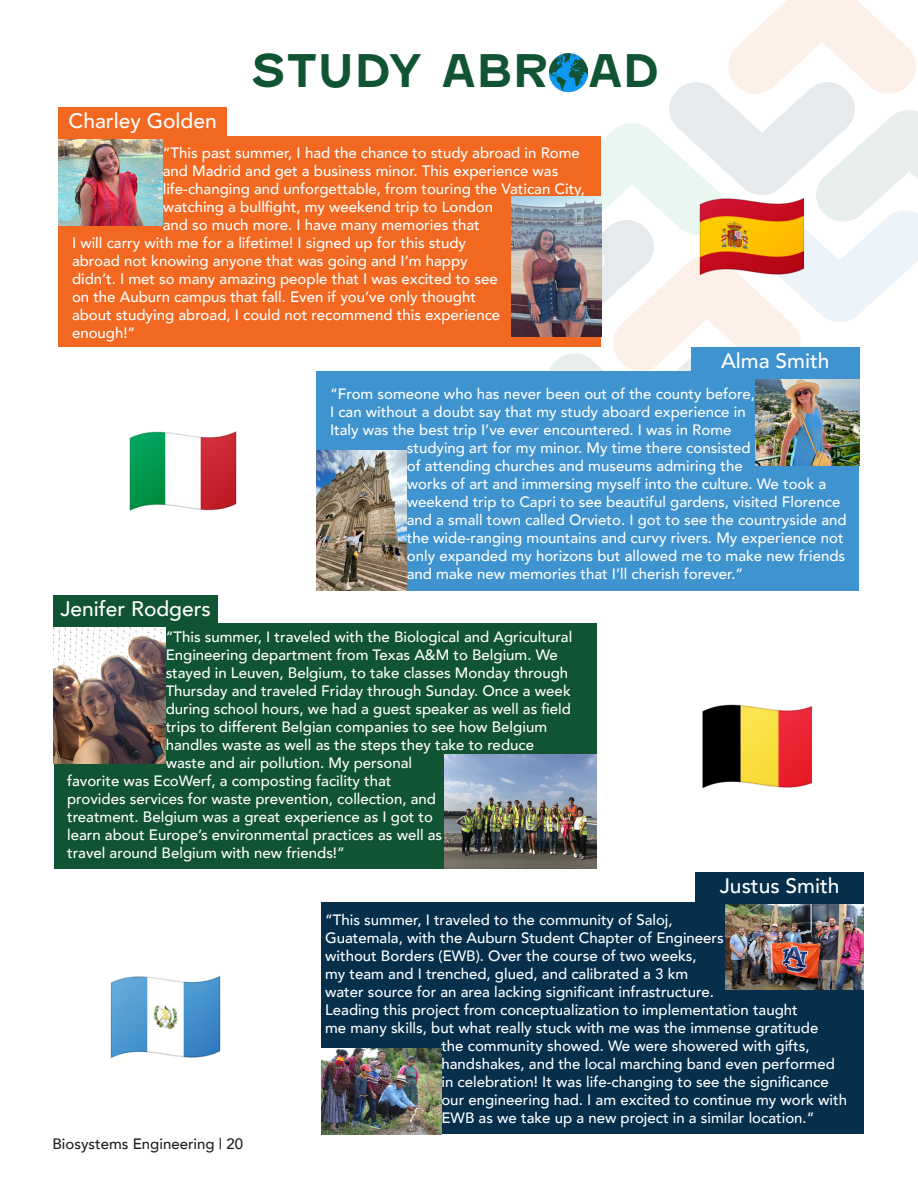
<style>
.page{position:relative;width:918px;height:1188px;background:#fff}
.page>*{position:absolute;margin:0;border:0;box-sizing:border-box;transform-origin:0 0}
.Titles{font:700 45px "Fenwick Rg";letter-spacing:-.01em;color:#115433}
.Body{font:500 21px "Avenir";color:#fff}
.Body-2{font:500 15px/18px "Avenir";color:#fff}
.t1{font:500 15px "Avenir";color:#231f20}
</style>
<div class="page">
<img style="left:602px;top:123px;width:98px;height:111px">
<img style="left:549px;top:353px;width:55px;height:18px">
<img style="left:670px;top:83px;width:184px;height:111px">
<img style="left:602px;top:220px;width:51px;height:84px">
<img style="left:728px;top:0;width:187px;height:94px">
<img style="left:614px;top:256px;width:186px;height:115px">
<img style="left:747px;top:210px;width:171px;height:112px">
<div style="left:58px;top:136px;width:544px;height:211px;background:#f36821"></div>
<div style="left:316px;top:371px;width:544px;height:220px;background:#3f93cf"></div>
<div style="left:54px;top:623px;width:543px;height:246px;background:#115433"></div>
<div style="left:321px;top:902px;width:543px;height:232px;background:#062f4c"></div>
<img style="left:550px;top:53px;width:38px;height:38px">
<img style="left:511px;top:196px;width:91px;height:141px">
<img style="left:58px;top:139px;width:105px;height:86px">
<img style="left:755px;top:379px;width:105px;height:86px">
<img style="left:316px;top:451px;width:91px;height:140px">
<img style="left:53px;top:627px;width:113px;height:137px">
<img style="left:444px;top:754px;width:153px;height:115px">
<img style="left:725px;top:904px;width:139px;height:86px">
<img style="left:321px;top:1049px;width:120px;height:86px">
<div style="left:58px;top:107px;width:169px;height:32px;background:#f36821"></div>
<div style="left:691px;top:347px;width:169px;height:32px;background:#3f93cf"></div>
<div style="left:53px;top:595px;width:165px;height:32px;background:#115433"></div>
<div style="left:696px;top:872px;width:168px;height:32px;background:#062f4c"></div>
<img style="left:700px;top:184px;width:104px;height:105px">
<img style="left:130px;top:431px;width:106px;height:80px">
<img style="left:110px;top:976px;width:111px;height:82px">
<img style="left:702px;top:704px;width:110px;height:85px">
<p class="Body" style="left:69px;top:102px;width:150px">Charley Golden</p>
<h2 class="Titles" style="left:250px;top:44px;width:411px">STUDY ABR AD</h2>
<p class="Body-2" style="left:163px;top:143px;width:419px">“This past summer, I had the chance to study abroad in Rome</p>
<p class="Body-2" style="left:163px;top:161px;width:397px">and Madrid and get a business minor. This experience was</p>
<p class="Body-2" style="left:163px;top:179px;width:424px">life-changing and unforgettable, from touring the Vatican City,</p>
<p class="Body-2" style="left:163px;top:197px;width:332px">watching a bullfight, my weekend trip to London</p>
<p class="Body-2" style="left:163px;top:215px;width:319px">and so much more. I have many memories that</p>
<p class="Body-2" style="left:72px;top:233px;width:396px">I will carry with me for a lifetime! I signed up for this study</p>
<p class="Body-2" style="left:72px;top:251px;width:397px">abroad not knowing anyone that was going and I’m happy</p>
<p class="Body-2" style="left:601px;top:251px;width:6px">I</p>
<p class="Body-2" style="left:72px;top:269px;width:430px">didn’t. I met so many amazing people that I was excited to see on the Auburn campus that fall. Even if you’ve only thought about studying abroad, I could not recommend this experience enough!”</p>
<p class="Body" style="left:721px;top:342px;width:110px">Alma Smith</p>
<p class="Body" style="left:60px;top:591px;width:152px">Jenifer Rodgers</p>
<p class="Body-2" style="left:330px;top:384px;width:427px">“From someone who has never been out of the county before,</p>
<p class="Body-2" style="left:330px;top:402px;width:417px">I can without a doubt say that my study aboard experience in</p>
<p class="Body-2" style="left:330px;top:420px;width:403px">Italy was the best trip I’ve ever encountered. I was in Rome</p>
<p class="Body-2" style="left:407px;top:438px;width:345px">studying art for my minor. My time there consisted</p>
<p class="Body-2" style="left:407px;top:456px;width:337px">of attending churches and museums admiring the</p>
<p class="Body-2" style="left:407px;top:474px;width:421px">works of art and immersing myself into the culture. We took a</p>
<p class="Body-2" style="left:407px;top:492px;width:435px">weekend trip to Capri to see beautiful gardens, visited Florence</p>
<p class="Body-2" style="left:407px;top:510px;width:441px">and a small town called Orvieto. I got to see the countryside and</p>
<p class="Body-2" style="left:407px;top:528px;width:438px">the wide-ranging mountains and curvy rivers. My experience not</p>
<p class="Body-2" style="left:407px;top:546px;width:440px">only expanded my horizons but allowed me to make new friends</p>
<p class="Body-2" style="left:407px;top:564px;width:338px">and make new memories that I’ll cherish forever.”</p>
<p class="Body-2" style="left:166px;top:627px;width:408px">“This summer, I traveled with the Biological and Agricultural</p>
<p class="Body-2" style="left:166px;top:645px;width:394px">Engineering department from Texas A&amp;M to Belgium. We</p>
<p class="Body-2" style="left:166px;top:663px;width:404px">stayed in Leuven, Belgium, to take classes Monday through</p>
<p class="Body-2" style="left:166px;top:681px;width:407px">Thursday and traveled Friday through Sunday. Once a week</p>
<p class="Body-2" style="left:166px;top:699px;width:407px">during school hours, we had a guest speaker as well as field</p>
<p class="Body-2" style="left:166px;top:717px;width:383px">trips to different Belgian companies to see how Belgium</p>
<p class="Body-2" style="left:166px;top:735px;width:370px">handles waste as well as the steps they take to reduce</p>
<p class="Body-2" style="left:166px;top:753px;width:248px">waste and air pollution. My personal</p>
<p class="Body-2" style="left:67px;top:771px;width:326px">favorite was EcoWerf, a composting facility that</p>
<p class="Body-2" style="left:67px;top:789px;width:370px">provides services for waste prevention, collection, and</p>
<p class="Body-2" style="left:67px;top:807px;width:367px">treatment. Belgium was a great experience as I got to</p>
<p class="Body-2" style="left:67px;top:825px;width:377px">learn about Europe’s environmental practices as well as</p>
<p class="Body-2" style="left:67px;top:843px;width:279px">travel around Belgium with new friends!”</p>
<p class="Body" style="left:720px;top:867px;width:121px">Justus Smith</p>
<p class="t1" style="left:52px;top:1131px;width:192px">Biosystems Engineering | 20</p>
<p class="Body-2" style="left:325px;top:909px;width:349px">“This summer, I traveled to the community of Saloj,</p>
<p class="Body-2" style="left:325px;top:927px;width:400px">Guatemala, with the Auburn Student Chapter of Engineers</p>
<p class="Body-2" style="left:325px;top:945px;width:373px">without Borders (EWB). Over the course of two weeks,</p>
<p class="Body-2" style="left:325px;top:963px;width:365px">my team and I trenched, glued, and calibrated a 3 km</p>
<p class="Body-2" style="left:325px;top:981px;width:390px">water source for an area lacking significant infrastructure.</p>
<p class="Body-2" style="left:325px;top:999px;width:474px">Leading this project from conceptualization to implementation taught</p>
<p class="Body-2" style="left:325px;top:1017px;width:495px">me many skills, but what really stuck with me was the immense gratitude</p>
<p class="Body-2" style="left:441px;top:1035px;width:370px">the community showed. We were showered with gifts,</p>
<p class="Body-2" style="left:441px;top:1053px;width:395px">handshakes, and the local marching band even performed</p>
<p class="Body-2" style="left:441px;top:1071px;width:389px">in celebration! It was life-changing to see the significance</p>
<p class="Body-2" style="left:441px;top:1089px;width:407px">our engineering had. I am excited to continue my work with</p>
<p class="Body-2" style="left:441px;top:1107px;width:375px">EWB as we take up a new project in a similar location.”</p>
</div>
